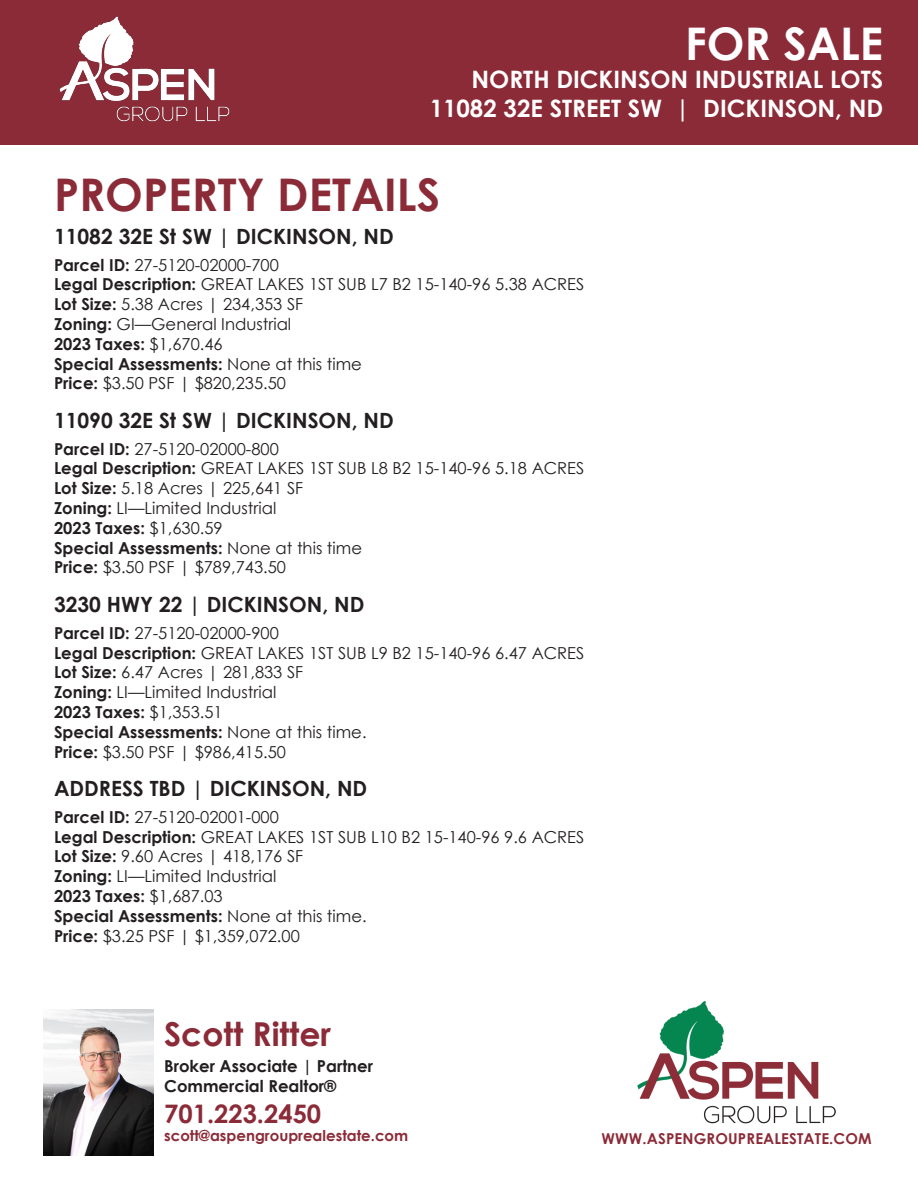
<style>
.page{position:relative;width:918px;height:1188px;background:#fff}
.page>*{position:absolute;margin:0;border:0;box-sizing:border-box;transform-origin:0 0}
.t1{font:700 45px "Century Gothic";color:#8c2b38}
.t2{font:700 45px "Century Gothic";color:#fff}
.t3{font:700 33px "Century Gothic";color:#8c2b38}
.t4{font:700 25.5px "Century Gothic";color:#8c2b38}
.t5{font:700 24px "Century Gothic";color:#fff}
.t6{font:700 21px "Century Gothic";color:#231f20}
.t7{font:16.5px "Century Gothic";color:#231f20}
.t8{font:700 16.5px/19.8px "Century Gothic";color:#231f20}
.t9{font:700 15px "Century Gothic";color:#8c2b38}
.s1{font-weight:700}
.s2{font-weight:400}
</style>
<div class="page">
<div style="left:0;top:0;width:918px;height:145px;background:#8c2b38"></div>
<img style="left:638px;top:1001px;width:198px;height:123px">
<img style="left:59px;top:16px;width:171px;height:106px">
<img style="left:43px;top:1010px;width:110px;height:145px">
<p class="t2" style="left:685px;top:9px;width:200px">FOR SALE</p>
<p class="t5" style="left:471px;top:61px;width:413px">NORTH DICKINSON INDUSTRIAL LOTS</p>
<p class="t5" style="left:430px;top:90px;width:455px">11082 32E STREET SW | DICKINSON, ND</p>
<p class="t1" style="left:54px;top:161px;width:388px">PROPERTY DETAILS</p>
<p class="t6" style="left:54px;top:220px;width:341px">11082 32E St SW | DICKINSON, ND</p>
<p class="t7" style="left:54px;top:253px;width:226px"><span class="s1">Parcel ID:</span> 27-5120-02000-700</p>
<p class="t7" style="left:54px;top:273px;width:532px"><span class="s1">Legal Description:</span> GREAT LAKES 1ST SUB L7 B2 15-140-96 5.38 ACRES</p>
<p class="t7" style="left:54px;top:293px;width:251px"><span class="s1">Lot Size:</span> 5.38 Acres | 234,353 SF</p>
<p class="t7" style="left:54px;top:313px;width:239px"><span class="s1">Zoning:</span> GI—General Industrial</p>
<p class="t8" style="left:54px;top:333px;width:170px">2023 Taxes: <span class="s2">$1,670.46</span></p>
<p class="t8" style="left:54px;top:353px;width:310px">Special Assessments: <span class="s2">None at this time</span></p>
<p class="t7" style="left:54px;top:372px;width:234px"><span class="s1">Price:</span> $3.50 PSF | $820,235.50</p>
<p class="t6" style="left:54px;top:405px;width:341px">11090 32E St SW | DICKINSON, ND</p>
<p class="t7" style="left:54px;top:437px;width:226px"><span class="s1">Parcel ID:</span> 27-5120-02000-800</p>
<p class="t7" style="left:54px;top:457px;width:532px"><span class="s1">Legal Description:</span> GREAT LAKES 1ST SUB L8 B2 15-140-96 5.18 ACRES</p>
<p class="t7" style="left:54px;top:477px;width:251px"><span class="s1">Lot Size:</span> 5.18 Acres | 225,641 SF</p>
<p class="t7" style="left:54px;top:497px;width:224px"><span class="s1">Zoning:</span> LI—Limited Industrial</p>
<p class="t8" style="left:54px;top:517px;width:170px">2023 Taxes: <span class="s2">$1,630.59</span></p>
<p class="t8" style="left:54px;top:537px;width:310px">Special Assessments: <span class="s2">None at this time</span></p>
<p class="t7" style="left:54px;top:556px;width:234px"><span class="s1">Price:</span> $3.50 PSF | $789,743.50</p>
<p class="t6" style="left:54px;top:589px;width:312px">3230 HWY 22 | DICKINSON, ND</p>
<p class="t7" style="left:54px;top:621px;width:226px"><span class="s1">Parcel ID:</span> 27-5120-02000-900</p>
<p class="t7" style="left:54px;top:641px;width:532px"><span class="s1">Legal Description:</span> GREAT LAKES 1ST SUB L9 B2 15-140-96 6.47 ACRES</p>
<p class="t7" style="left:54px;top:661px;width:251px"><span class="s1">Lot Size:</span> 6.47 Acres | 281,833 SF</p>
<p class="t7" style="left:54px;top:681px;width:224px"><span class="s1">Zoning:</span> LI—Limited Industrial</p>
<p class="t8" style="left:54px;top:701px;width:170px">2023 Taxes: <span class="s2">$1,353.51</span></p>
<p class="t8" style="left:54px;top:721px;width:314px">Special Assessments: <span class="s2">None at this time.</span></p>
<p class="t7" style="left:54px;top:740px;width:234px"><span class="s1">Price:</span> $3.50 PSF | $986,415.50</p>
<p class="t6" style="left:54px;top:773px;width:315px">ADDRESS TBD | DICKINSON, ND</p>
<p class="t7" style="left:54px;top:805px;width:226px"><span class="s1">Parcel ID:</span> 27-5120-02001-000</p>
<p class="t7" style="left:54px;top:825px;width:532px"><span class="s1">Legal Description:</span> GREAT LAKES 1ST SUB L10 B2 15-140-96 9.6 ACRES</p>
<p class="t7" style="left:54px;top:845px;width:251px"><span class="s1">Lot Size:</span> 9.60 Acres | 418,176 SF</p>
<p class="t7" style="left:54px;top:865px;width:224px"><span class="s1">Zoning:</span> LI—Limited Industrial</p>
<p class="t8" style="left:54px;top:885px;width:170px">2023 Taxes: <span class="s2">$1,687.03</span></p>
<p class="t8" style="left:54px;top:905px;width:314px">Special Assessments: <span class="s2">None at this time.</span></p>
<p class="t7" style="left:54px;top:924px;width:247px"><span class="s1">Price:</span> $3.25 PSF | $1,359,072.00</p>
<p class="t3" style="left:164px;top:1009px;width:168px">Scott Ritter</p>
<p class="t8" style="left:164px;top:1056px;width:210px">Broker Associate | Partner<br>Commercial Realtor®</p>
<p class="t4" style="left:164px;top:1094px;width:159px">701.223.2450</p>
<p class="t9" style="left:164px;top:1124px;width:246px">scott@aspengrouprealestate.com</p>
<p class="t9" style="left:602px;top:1128px;width:272px">WWW.ASPENGROUPREALESTATE.COM</p>
</div>
